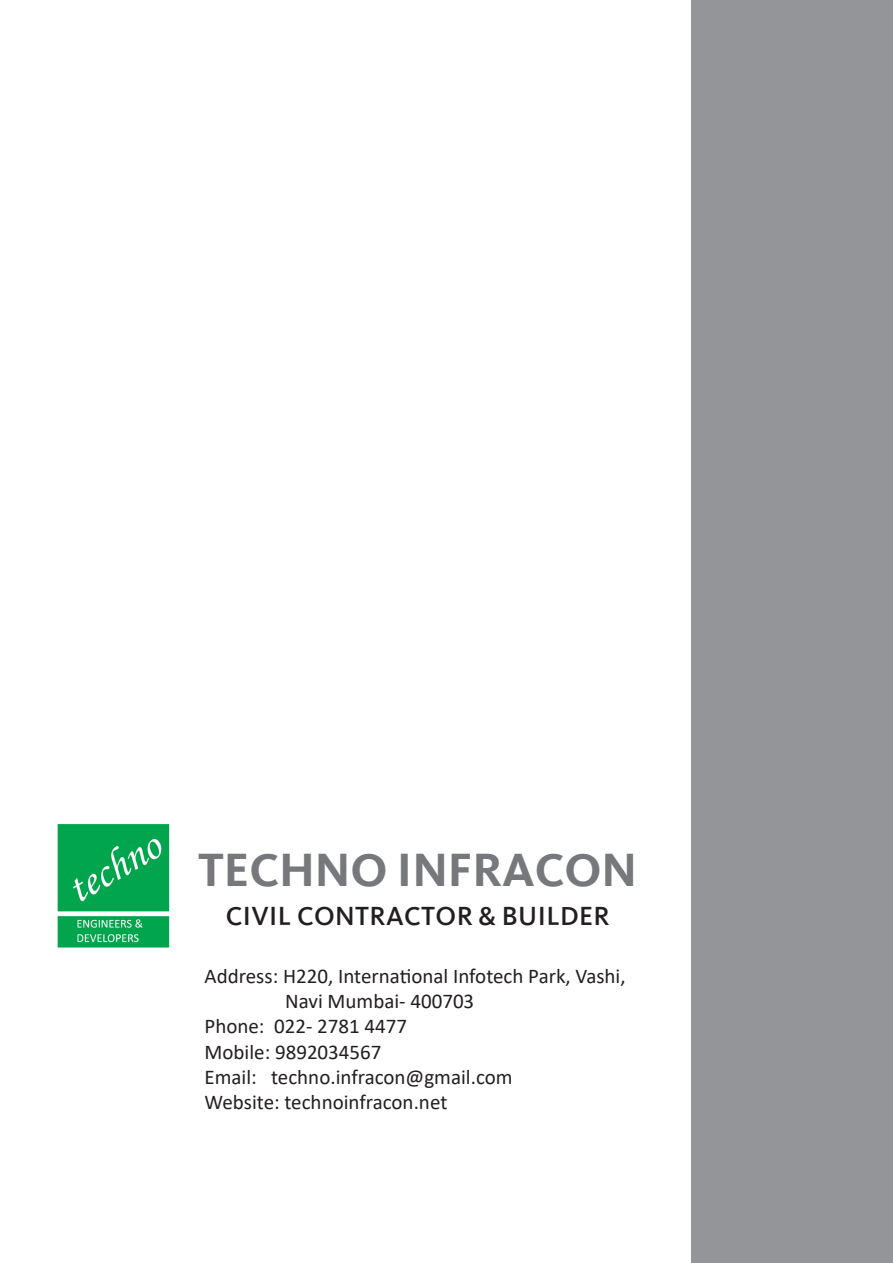
<style>
.page{position:relative;width:893px;height:1263px;background:#fff}
.page>*{position:absolute;margin:0;border:0;box-sizing:border-box;transform-origin:0 0}
.t1{font:700 48px "Kievit";color:#76787b}
.t2{font:500 27px "Kievit";letter-spacing:.015em;color:#231f20}
.t3{font:21px "Calibri";color:#231f20}
</style>
<div class="page">
<div style="left:691px;top:0;width:202px;height:1263px;background:#939598"></div>
<img style="left:57px;top:824px;width:113px;height:124px">
<h1 class="t1" style="left:198px;top:841px;width:440px">TECHNO INFRACON</h1>
<p class="t2" style="left:226px;top:900px;width:385px">CIVIL CONTRACTOR &amp; BUILDER</p>
<p class="t3" style="left:205px;top:961px;width:423px">Address: H220, International Infotech Park, Vashi,</p>
<p class="t3" style="left:285px;top:987px;width:191px">Navi Mumbai- 400703</p>
<p class="t3" style="left:205px;top:1012px;width:204px">Phone: 022- 2781 4477</p>
<p class="t3" style="left:205px;top:1037px;width:178px">Mobile: 9892034567</p>
<p class="t3" style="left:205px;top:1062px;width:310px">Email: techno.infracon@gmail.com</p>
<p class="t3" style="left:205px;top:1087px;width:244px">Website: technoinfracon.net</p>
</div>
